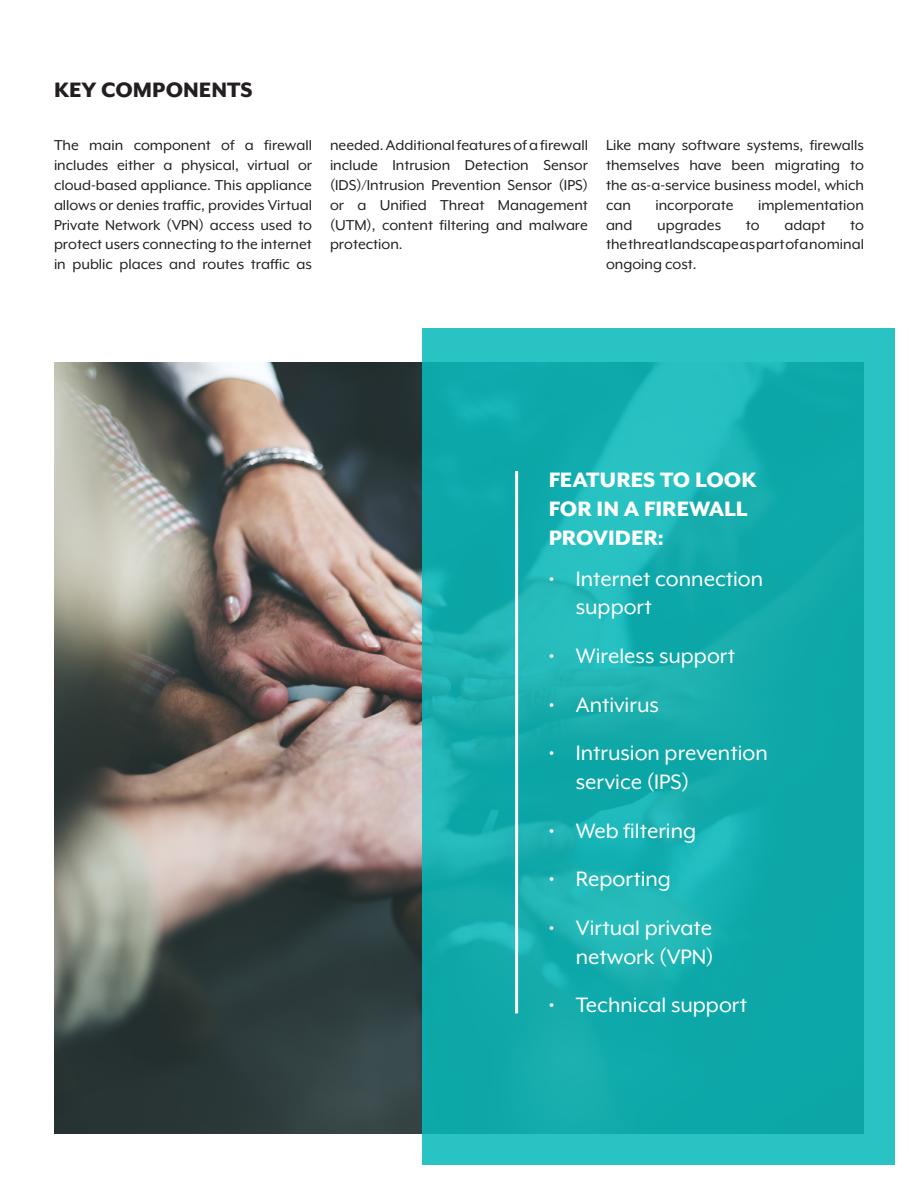
<style>
.page{position:relative;width:918px;height:1188px;background:#fff}
.page>*{position:absolute;margin:0;border:0;box-sizing:border-box;transform-origin:0 0}
.t1{font:24px/28.5px "Mr Eaves XL Mod OT";color:#fff}
.Paragraph_Style_1{font:800 24px/28.8px "Mr Eaves XL Mod OT";color:#fff}
.Paragraph_Style_1-2{font:800 24px "Mr Eaves XL Mod OT";color:#231f20}
.Paragraph_Style_1-3{font:16.5px/19.8px "Mr Eaves XL Mod OT";color:#231f20;text-align:justify}
</style>
<div class="page">
<img style="left:54px;top:363px;width:368px;height:770px">
<svg style="left:422px;top:328px;width:473px;height:837px;background:#17b0b0"></svg>
<hr style="left:515px;top:471px;width:3px;height:542px;background:#fff">
<p class="Paragraph_Style_1-2" style="left:54px;top:78px;width:200px">KEY COMPONENTS</p>
<p class="Paragraph_Style_1-3" style="left:54px;top:135px;width:260px">The main component of a firewall includes either a physical, virtual or cloud-based appliance. This appliance allows or denies traffic, provides Virtual Private Network (VPN) access used to protect users connecting to the internet in public places and routes traffic as</p>
<p class="Paragraph_Style_1-3" style="left:330px;top:135px;width:260px">needed. Additional features of a firewall include Intrusion Detection Sensor (IDS)/Intrusion Prevention Sensor (IPS) or a Unified Threat Management (UTM), content filtering and malware protection.</p>
<p class="Paragraph_Style_1-3" style="left:606px;top:135px;width:260px">Like many software systems, firewalls themselves have been migrating to the as-a-service business model, which can</p>
<p class="Paragraph_Style_1-3" style="left:655px;top:195px;width:80px">incorporate</p>
<p class="Paragraph_Style_1-3" style="left:758px;top:195px;width:107px">implementation</p>
<p class="Paragraph_Style_1-3" style="left:606px;top:215px;width:28px">and</p>
<p class="Paragraph_Style_1-3" style="left:657px;top:215px;width:65px">upgrades</p>
<p class="Paragraph_Style_1-3" style="left:746px;top:215px;width:15px">to</p>
<p class="Paragraph_Style_1-3" style="left:784px;top:215px;width:42px">adapt</p>
<p class="Paragraph_Style_1-3" style="left:606px;top:215px;width:260px;text-indent:244px">to the threat landscape as part of a nominal ongoing cost.</p>
<p class="Paragraph_Style_1" style="left:549px;top:465px;width:209px">FEATURES TO LOOK<br>FOR IN A FIREWALL<br>PROVIDER:</p>
<p class="t1" style="left:576px;top:564px;width:189px;text-indent:-27px">• Internet connection support</p>
<p class="t1" style="left:549px;top:642px;width:188px">• Wireless support</p>
<p class="t1" style="left:549px;top:690px;width:112px">• Antivirus</p>
<p class="t1" style="left:576px;top:739px;width:193px;text-indent:-27px">• Intrusion prevention service (IPS)</p>
<p class="t1" style="left:549px;top:816px;width:149px">• Web filtering</p>
<p class="t1" style="left:549px;top:865px;width:124px">• Reporting</p>
<p class="t1" style="left:549px;top:914px;width:166px;text-align:right">• Virtual private network (VPN)</p>
<p class="t1" style="left:549px;top:991px;width:200px">• Technical support</p>
</div>
